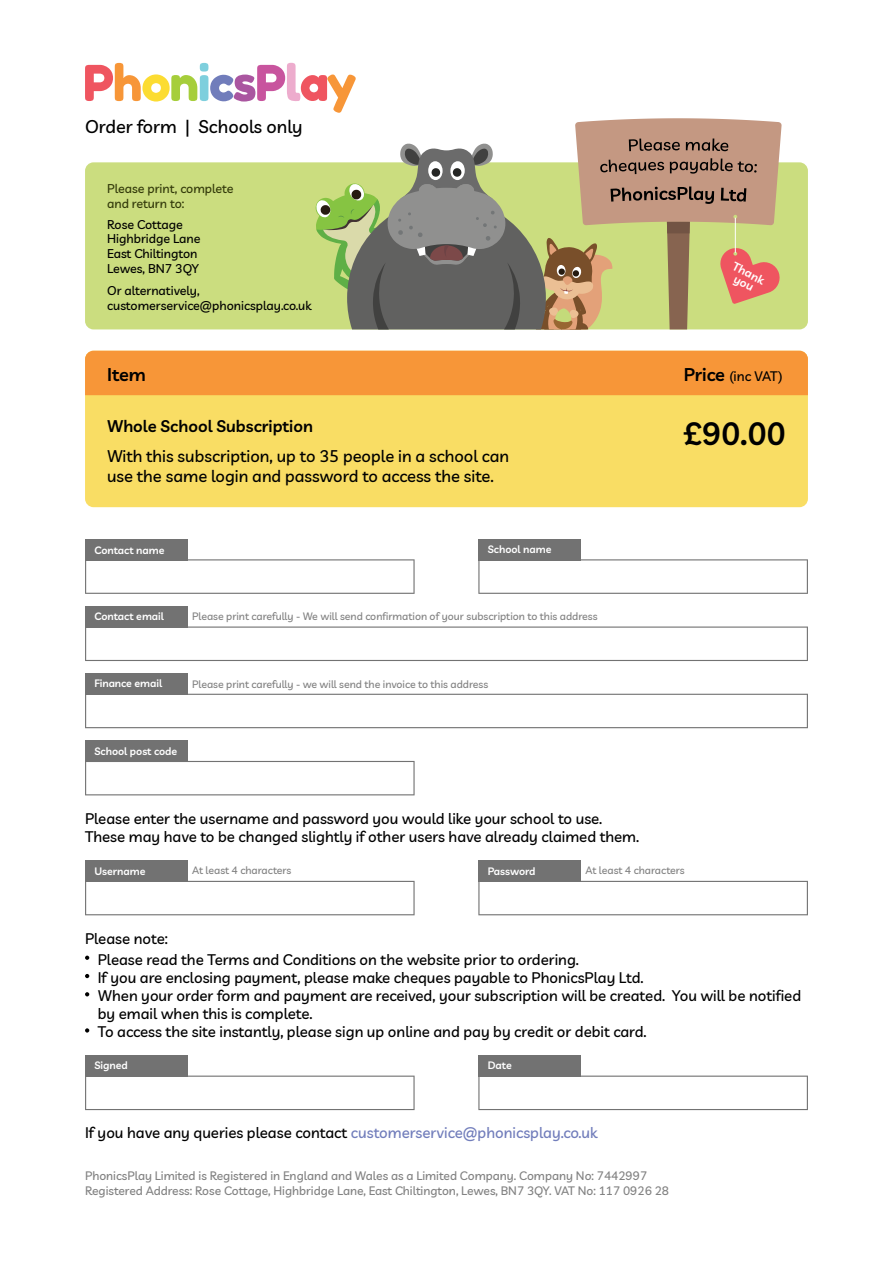
<style>
.page{position:relative;width:893px;height:1263px;background:#fff}
.page>*{position:absolute;margin:0;border:0;box-sizing:border-box;transform-origin:0 0}
.t1{font:600 31.5px "Livvic";color:#000}
.t2{font:500 18px "Livvic";color:#000}
.t3{font:600 18px "Livvic";color:#000}
.t4{font:500 16.5px/19.8px "Livvic";color:#000}
.t5{font:600 16.5px "Livvic";color:#000}
.t6{font:500 15px/18px "Livvic";color:#000}
.t7{font:500 15px "Livvic";color:#717dbb}
.t8{font:500 13.5px "Livvic";letter-spacing:-.025em;color:#000}
.t9{font:500 12.45px/14.9px "Livvic";color:#000}
.t10{font:500 12.45px/14.9px "Livvic";color:#333a0a}
.t11{font:500 12px/15px "Livvic";color:#828282}
.t12{font:600 11.7px/10.8px "Livvic";color:#fff;text-align:center}
.t13{font:500 10.5px "Livvic";color:#828282}
.t14{font:600 10.5px "Livvic";color:#fff}
.s1{font-weight:600;font-size:18px}
.s2{color:#000}
</style>
<div class="page">
<div style="left:85px;top:162px;width:723px;height:167px;background:#cbdd7f;border-radius:9px"></div>
<svg style="left:85px;top:63px;width:697px;height:267px"></svg>
<hr style="left:735px;top:218px;width:1px;height:34px;background:#fff">
<div style="left:85px;top:351px;width:723px;height:156px;background:#f9dd64;border-radius:9px"></div>
<div style="left:85px;top:351px;width:723px;height:44px;background:#f79638"></div>
<div style="left:85px;top:539px;width:102px;height:21px;background:#727272"></div>
<div style="left:85px;top:606px;width:102px;height:21px;background:#727272"></div>
<div style="left:85px;top:673px;width:102px;height:21px;background:#727272"></div>
<div style="left:85px;top:741px;width:102px;height:21px;background:#727272"></div>
<div style="left:85px;top:861px;width:102px;height:21px;background:#727272"></div>
<div style="left:85px;top:1055px;width:102px;height:21px;background:#727272"></div>
<div style="left:478px;top:1055px;width:102px;height:21px;background:#727272"></div>
<div style="left:478px;top:861px;width:102px;height:21px;background:#727272"></div>
<div style="left:478px;top:539px;width:102px;height:21px;background:#727272"></div>
<svg style="left:85px;top:559px;width:330px;height:35px"></svg>
<svg style="left:85px;top:761px;width:330px;height:34px"></svg>
<svg style="left:85px;top:626px;width:723px;height:35px"></svg>
<svg style="left:85px;top:694px;width:723px;height:34px"></svg>
<svg style="left:478px;top:559px;width:330px;height:35px"></svg>
<svg style="left:85px;top:881px;width:330px;height:34px"></svg>
<svg style="left:478px;top:881px;width:330px;height:34px"></svg>
<svg style="left:85px;top:1075px;width:330px;height:35px"></svg>
<svg style="left:478px;top:1075px;width:330px;height:35px"></svg>
<svg style="left:85px;top:956px;width:4px;height:4px"></svg>
<svg style="left:85px;top:974px;width:4px;height:4px"></svg>
<svg style="left:85px;top:992px;width:4px;height:4px"></svg>
<svg style="left:85px;top:1028px;width:4px;height:4px"></svg>
<p class="t2" style="left:85px;top:113px;width:219px">Order form | Schools only</p>
<p class="t10" style="left:107px;top:180px;width:128px">Please print, complete and return to:</p>
<p class="t9" style="left:107px;top:216px;width:95px">Rose Cottage<br>Highbridge Lane<br>East Chiltington<br>Lewes, BN7 3QY</p>
<p class="t9" style="left:107px;top:282px;width:206px">Or alternatively, customerservice@phonicsplay.co.uk</p>
<p class="t12" style="left:736px;top:260px;width:35px;rotate:27deg">Thank you</p>
<p class="t3" style="left:107px;top:361px;width:40px">Item</p>
<p class="t8" style="left:684px;top:366px;width:100px"><span class="s1">Price</span> (inc VAT)</p>
<p class="t5" style="left:107px;top:414px;width:207px">Whole School Subscription</p>
<h1 class="t1" style="left:684px;top:410px;width:103px">£90.00</h1>
<p class="t4" style="left:107px;top:445px;width:403px">With this subscription, up to 35 people in a school can use the same login and password to access the site.</p>
<p class="t14" style="left:94px;top:542px;width:72px">Contact name</p>
<p class="t14" style="left:488px;top:541px;width:65px">School name</p>
<p class="t14" style="left:94px;top:608px;width:71px">Contact email</p>
<p class="t13" style="left:192px;top:609px;width:407px">Please print carefully - We will send confirmation of your subscription to this address</p>
<p class="t14" style="left:94px;top:676px;width:69px">Finance email</p>
<p class="t13" style="left:192px;top:676px;width:298px">Please print carefully - we will send the invoice to this address</p>
<p class="t14" style="left:94px;top:743px;width:84px">School post code</p>
<p class="t6" style="left:85px;top:809px;width:556px">Please enter the username and password you would like your school to use.<br>These may have to be changed slightly if other users have already claimed them.</p>
<p class="t13" style="left:192px;top:863px;width:101px">At least 4 characters</p>
<p class="t13" style="left:585px;top:863px;width:101px">At least 4 characters</p>
<p class="t14" style="left:94px;top:863px;width:53px">Username</p>
<p class="t14" style="left:488px;top:863px;width:49px">Password</p>
<p class="t6" style="left:98px;top:927px;width:483px;line-height:21.3px;text-indent:-13px">Please note:<br>Please read the Terms and Conditions on the website prior to ordering.</p>
<p class="t6" style="left:98px;top:967px;width:705px">If you are enclosing payment, please make cheques payable to PhonicsPlay Ltd.<br>When your order form and payment are received, your subscription will be created. You will be notified by email when this is complete.<br>To access the site instantly, please sign up online and pay by credit or debit card.</p>
<p class="t14" style="left:94px;top:1057px;width:35px">Signed</p>
<p class="t14" style="left:488px;top:1057px;width:26px">Date</p>
<p class="t7" style="left:85px;top:1122px;width:514px"><span class="s2">If you have any queries please contact</span> customerservice@phonicsplay.co.uk</p>
<p class="t11" style="left:85px;top:1167px;width:586px">PhonicsPlay Limited is Registered in England and Wales as a Limited Company. Company No: 7442997<br>Registered Address: Rose Cottage, Highbridge Lane, East Chiltington, Lewes, BN7 3QY. VAT No: 117 0926 28</p>
</div>
